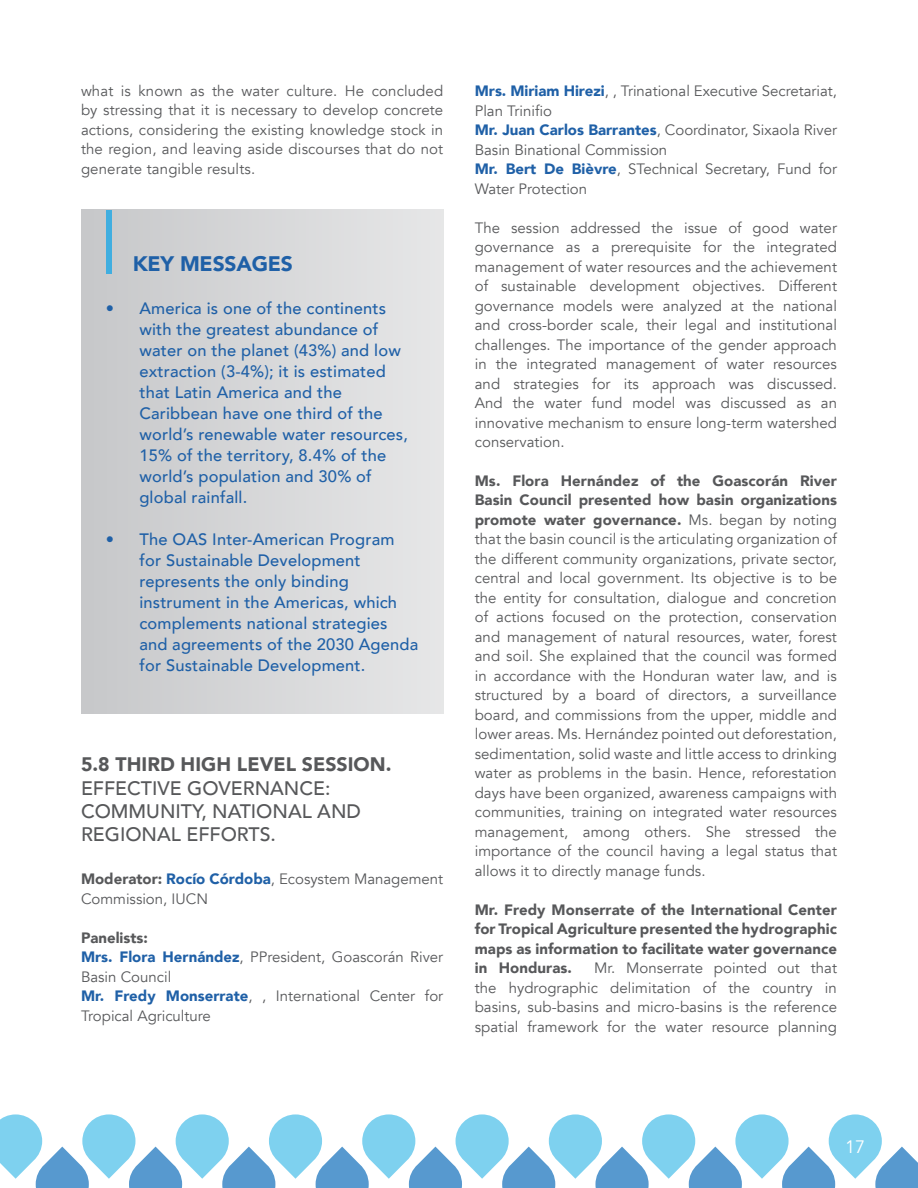
<style>
.page{position:relative;width:918px;height:1188px;background:#fff}
.page>*{position:absolute;margin:0;border:0;box-sizing:border-box;transform-origin:0 0}
.RECUADRO{font:900 21px "Avenir";letter-spacing:-.01em;color:#1f60a7}
.Cuerpo{font:500 19.5px/23.4px "Avenir";color:#57585a}
.t1{font:18px "Avenir";color:#fff}
.t2{font:500 16.5px/21px "Avenir";letter-spacing:.01em;color:#1f60a7}
.Cuerpo-2{font:15px/19.5px "Avenir";color:#57585a}
.Cuerpo-3{font:900 15px/19.5px "Avenir";letter-spacing:.005em;color:#57585a;text-align:justify}
.s1{font-weight:900}
.s2{font-weight:900;color:#1f60a7}
</style>
<div class="page">
<svg style="left:0;top:1114px;width:918px;height:74px"></svg>
<div style="left:81px;top:210px;width:362px;height:504px;background:linear-gradient(to right,#c6c8ca,#e6e7e8)"></div>
<div style="left:106px;top:210px;width:6px;height:63px;background:#40aee0"></div>
<p class="Cuerpo-2" style="left:81px;top:81px;width:364px;text-align:justify">what is known as the water culture. He concluded by stressing that it is necessary to develop concrete actions, considering the existing knowledge stock in the region, and leaving aside discourses that do not generate tangible results.</p>
<p class="RECUADRO" style="left:133px;top:245px;width:162px">KEY MESSAGES</p>
<p class="t2" style="left:139px;top:297px;width:270px;text-indent:-34px">• America is one of the continents with the greatest abundance of water on the planet (43%) and low extraction (3-4%); it is estimated that Latin America and the<br>Caribbean have one third of the world’s renewable water resources,<br>15% of the territory, 8.4% of the world’s population and 30% of global rainfall.</p>
<p class="t2" style="left:139px;top:528px;width:280px;text-indent:-34px">• The OAS Inter-American Program for Sustainable Development represents the only binding instrument in the Americas, which complements national strategies and agreements of the 2030 Agenda for Sustainable Development.</p>
<p class="Cuerpo" style="left:81px;top:752px;width:312px"><span class="s1">5.8 THIRD HIGH LEVEL SESSION.<br></span>EFFECTIVE GOVERNANCE:<br>COMMUNITY, NATIONAL AND<br>REGIONAL EFFORTS.</p>
<p class="Cuerpo-2" style="left:81px;top:870px;width:364px"><span class="s1">Moderator:</span> <span class="s2">Rocío Córdoba</span>, Ecosystem Management<br>Commission, IUCN</p>
<p class="Cuerpo-3" style="left:81px;top:927px;width:68px">Panelists:</p>
<p class="Cuerpo-2" style="left:81px;top:948px;width:364px"><span class="s2">Mrs. Flora Hernández</span>, PPresident, Goascorán River<br>Basin Council</p>
<p class="Cuerpo-2" style="left:81px;top:987px;width:364px"><span class="s2">Mr. Fredy Monserrate</span>, , International Center for<br>Tropical Agriculture</p>
<p class="Cuerpo-2" style="left:475px;top:81px;width:364px"><span class="s2">Mrs. Miriam Hirezi</span>, , Trinational Executive Secretariat,<br>Plan Trinifio</p>
<p class="Cuerpo-2" style="left:475px;top:120px;width:364px"><span class="s2">Mr. Juan Carlos Barrantes</span>, Coordinator, Sixaola River<br>Basin Binational Commission</p>
<p class="Cuerpo-2" style="left:475px;top:159px;width:364px"><span class="s2">Mr. Bert De Bièvre</span>, STechnical Secretary, Fund for<br>Water Protection</p>
<p class="Cuerpo-2" style="left:475px;top:218px;width:364px;text-align:justify">The session addressed the issue of good water governance as a prerequisite for the integrated management of water resources and the achievement of sustainable development objectives. Different governance models were analyzed at the national and cross-border scale, their legal and institutional challenges. The importance of the gender approach in the integrated management of water resources and strategies for its approach was discussed.<br>And the water fund model was discussed as an innovative mechanism to ensure long-term watershed conservation.</p>
<p class="Cuerpo-2" style="left:475px;top:471px;width:364px;text-align:justify"><span class="s1">Ms. Flora Hernández of the Goascorán River Basin Council presented how basin organizations promote water governance.</span> Ms. began by noting that the basin council is the articulating organization of the different community organizations, private sector, central and local government. Its objective is to be the entity for consultation, dialogue and concretion of actions focused on the protection, conservation and management of natural resources, water, forest and soil. She explained that the council was formed in accordance with the Honduran water law, and is structured by a board of directors, a surveillance board, and commissions from the upper, middle and lower areas. Ms. Hernández pointed out deforestation, sedimentation, solid waste and little access to drinking water as problems in the basin. Hence, reforestation days have been organized, awareness campaigns with communities, training on integrated water resources management, among others. She stressed the importance of the council having a legal status that allows it to directly manage funds.</p>
<p class="Cuerpo-3" style="left:475px;top:900px;width:364px">Mr. Fredy Monserrate of the International Center for Tropical Agriculture presented the hydrographic maps as information to facilitate water governance in Honduras.</p>
<p class="Cuerpo-2" style="left:475px;top:959px;width:364px;text-align:justify;text-indent:119px">Mr. Monserrate pointed out that the hydrographic delimitation of the country in basins, sub-basins and micro-basins is the reference spatial framework for the water resource planning</p>
<p class="t1" style="left:845px;top:1136px;width:22px">17</p>
</div>
